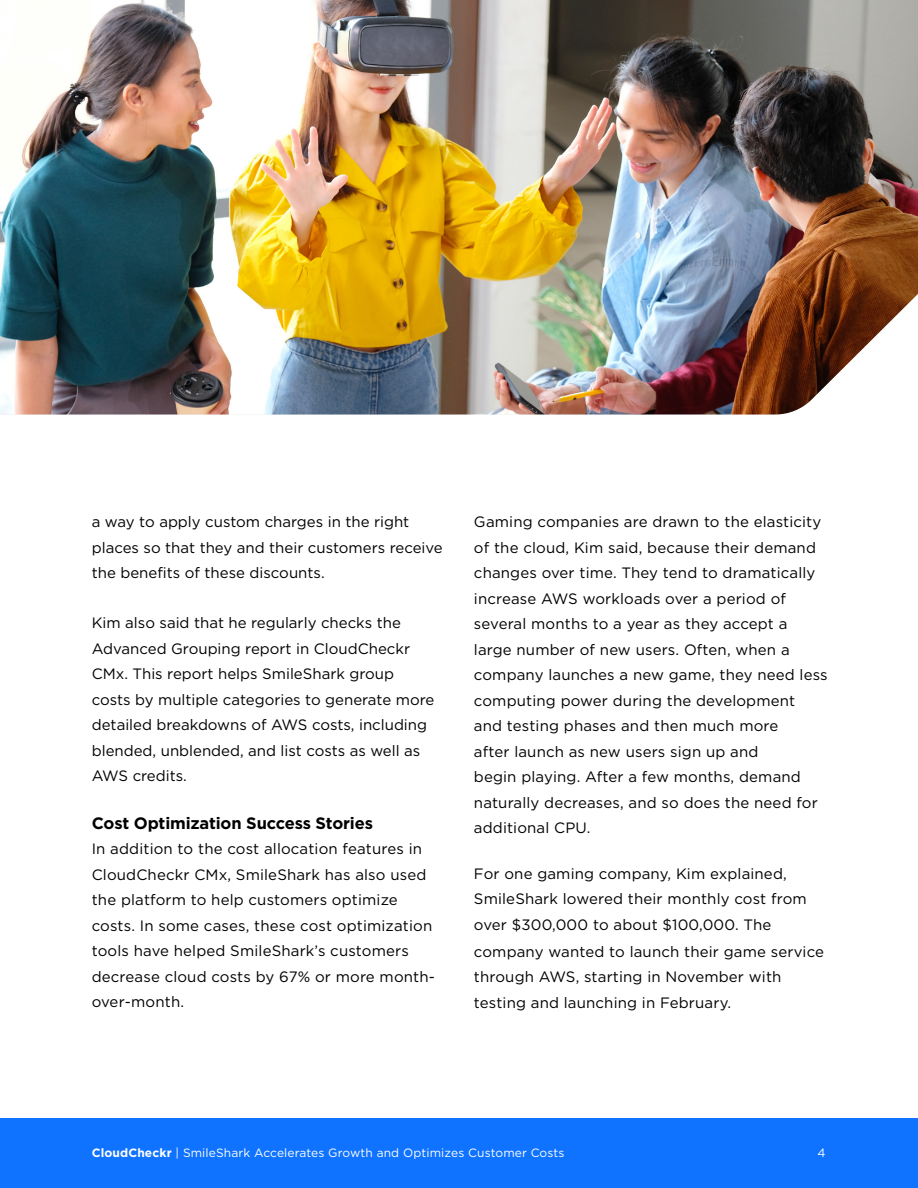
<style>
.page{position:relative;width:918px;height:1188px;background:#fff}
.page>*{position:absolute;margin:0;border:0;box-sizing:border-box;transform-origin:0 0}
.t1{font:700 16.5px "Gotham";letter-spacing:-.01em;color:#000}
.t2{font:15px/25.5px "Gotham";letter-spacing:.01em;color:#000101}
.t3{font:12px "Gotham";letter-spacing:.01em;color:#fff}
.s1{font-weight:700}
</style>
<div class="page">
<div style="left:0;top:1118px;width:918px;height:70px;background:#0f73ff"></div>
<img style="left:0;top:0;width:918px;height:415px">
<p class="t2" style="left:92px;top:509px;width:353px">a way to apply custom charges in the right places so that they and their customers receive the benefits of these discounts.</p>
<p class="t2" style="left:92px;top:610px;width:344px">Kim also said that he regularly checks the Advanced Grouping report in CloudCheckr CMx. This report helps SmileShark group costs by multiple categories to generate more detailed breakdowns of AWS costs, including blended, unblended, and list costs as well as AWS credits.</p>
<p class="t1" style="left:92px;top:813px;width:283px">Cost Optimization Success Stories</p>
<p class="t2" style="left:92px;top:836px;width:345px">In addition to the cost allocation features in CloudCheckr CMx, SmileShark has also used the platform to help customers optimize costs. In some cases, these cost optimization tools have helped SmileShark’s customers decrease cloud costs by 67% or more month&shy;over-month.</p>
<p class="t2" style="left:474px;top:509px;width:355px">Gaming companies are drawn to the elasticity of the cloud, Kim said, because their demand changes over time. They tend to dramatically increase AWS workloads over a period of several months to a year as they accept a large number of new users. Often, when a company launches a new game, they need less computing power during the development<br>and testing phases and then much more<br>after launch as new users sign up and<br>begin playing. After a few months, demand naturally decreases, and so does the need for additional CPU.</p>
<p class="t2" style="left:474px;top:861px;width:334px">For one gaming company, Kim explained,<br>SmileShark lowered their monthly cost from over $300,000 to about $100,000. The</p>
<p class="t2" style="left:474px;top:939px;width:352px">company wanted to launch their game service through AWS, starting in November with testing and launching in February.</p>
<p class="t3" style="left:92px;top:1146px;width:474px"><span class="s1">CloudCheckr</span> | SmileShark Accelerates Growth and Optimizes Customer Costs</p>
<p class="t3" style="left:818px;top:1146px;width:10px">4</p>
</div>
